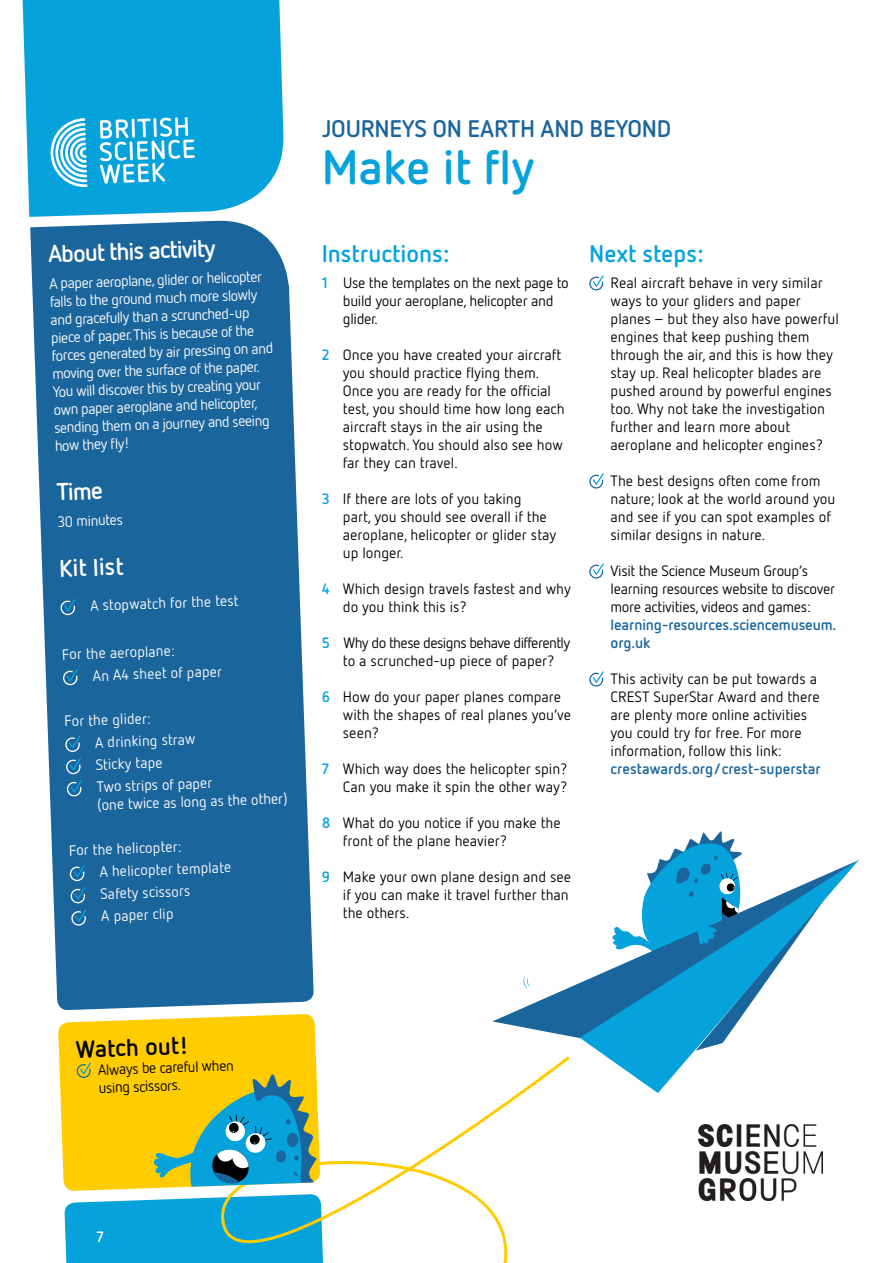
<style>
.page{position:relative;width:893px;height:1263px;background:#fff}
.page>*{position:absolute;margin:0;border:0;box-sizing:border-box;transform-origin:0 0}
.t1{font:700 48px "Netto OT";color:#06a2dc}
.t2{font:700 24px "Netto OT";color:#fff}
.t3{font:700 24px "Netto OT";letter-spacing:-.01em;color:#1b659d}
.t4{font:700 24px "Netto OT";color:#06a2dc}
.t5{font:700 24px "Netto OT";color:#000}
.t6{font:15px/18px "Netto OT";color:#000}
.t7{font:15px/18px "Netto OT";color:#fff}
.t8{font:15px/18px "Netto OT";letter-spacing:-.02em;color:#000}
.t9{font:700 15px/18px "Netto OT";letter-spacing:-.01em;color:#1b659d}
.t10{font:15px/18px "Netto OT";letter-spacing:-.04em;color:#000;text-align:center}
.t11{font:700 15px "Netto OT";color:#fff}
.s1{font-weight:700;color:#06a2dc}
</style>
<div class="page">
<svg style="left:22px;top:0;width:262px;height:217px;background:#17a8de"></svg>
<svg style="left:100px;top:117px;width:95px;height:67px"></svg>
<svg style="left:50px;top:118px;width:38px;height:70px"></svg>
<svg style="left:30px;top:220px;width:284px;height:790px;background:#3375a7"></svg>
<svg style="left:60px;top:599px;width:15px;height:16px"></svg>
<svg style="left:63px;top:669px;width:15px;height:16px"></svg>
<svg style="left:65px;top:736px;width:15px;height:16px"></svg>
<svg style="left:66px;top:758px;width:15px;height:16px"></svg>
<svg style="left:67px;top:780px;width:15px;height:16px"></svg>
<svg style="left:70px;top:865px;width:15px;height:16px"></svg>
<svg style="left:70px;top:887px;width:15px;height:16px"></svg>
<svg style="left:71px;top:909px;width:15px;height:17px"></svg>
<svg style="left:589px;top:275px;width:15px;height:15px"></svg>
<svg style="left:589px;top:473px;width:15px;height:15px"></svg>
<svg style="left:589px;top:563px;width:15px;height:15px"></svg>
<svg style="left:589px;top:671px;width:15px;height:15px"></svg>
<img style="left:784px;top:1125px;width:38px;height:68px">
<svg style="left:492px;top:976px;width:88px;height:62px"></svg>
<svg style="left:580px;top:860px;width:279px;height:194px"></svg>
<svg style="left:612px;top:831px;width:222px;height:219px"></svg>
<svg style="left:325px;top:1054px;width:459px;height:209px"></svg>
<svg style="left:58px;top:1014px;width:259px;height:169px;background:#ffd222"></svg>
<svg style="left:64px;top:1062px;width:261px;height:201px;background:#85b77e"></svg>
<h2 class="t2" style="left:48px;top:239px;width:169px;rotate:-2deg">About this activity</h2>
<p class="t7" style="left:49px;top:274px;width:223px;rotate:-2deg">A paper aeroplane, glider or helicopter falls to the ground much more slowly and gracefully than a scrunched-up piece of paper. This is because of the forces generated by air pressing on and moving over the surface of the paper.<br>You will discover this by creating your own paper aeroplane and helicopter, sending them on a journey and seeing how they fl y!</p>
<h2 class="t2" style="left:56px;top:477px;width:48px;rotate:-2deg">Time</h2>
<p class="t7" style="left:57px;top:512px;width:67px;rotate:-2deg">30 minutes</p>
<h2 class="t2" style="left:59px;top:553px;width:66px;rotate:-2deg">Kit list</h2>
<p class="t7" style="left:90px;top:596px;width:150px;rotate:-2deg">A stopwatch for the test</p>
<p class="t7" style="left:91px;top:642px;width:131px;line-height:22.2px;text-indent:-30px;rotate:-2deg">For the aeroplane:<br>An A4 sheet of paper</p>
<p class="t7" style="left:94px;top:709px;width:117px;line-height:22.2px;text-indent:-30px;rotate:-2deg">For the glider:<br>A drinking straw<br>Sticky tape<br>Two strips of paper</p>
<p class="t7" style="left:97px;top:795px;width:192px;rotate:-2deg">(one twice as long as the other)</p>
<p class="t7" style="left:98px;top:838px;width:133px;line-height:22.2px;text-indent:-30px;rotate:-2deg">For the helicopter:<br>A helicopter template<br>Safety scissors<br>A paper clip</p>
<h2 class="t3" style="left:322px;top:113px;width:351px">JOURNEYS ON EARTH AND BEYOND</h2>
<h1 class="t1" style="left:322px;top:137px;width:214px">Make it fly</h1>
<h2 class="t4" style="left:322px;top:239px;width:129px">Instructions:</h2>
<p class="t8" style="left:343px;top:273px;width:227px;text-indent:-21px"><span class="s1">1</span> Use the templates on the next page to build your aeroplane, helicopter and glider.</p>
<p class="t6" style="left:343px;top:345px;width:223px;text-indent:-21px"><span class="s1">2</span> Once you have created your aircraft you should practice flying them.<br>Once you are ready for the official test, you should time how long each aircraft stays in the air using the stopwatch. You should also see how far they can travel.</p>
<p class="t6" style="left:343px;top:489px;width:215px;text-indent:-21px"><span class="s1">3</span> If there are lots of you taking<br>part, you should see overall if the aeroplane, helicopter or glider stay up longer.</p>
<p class="t6" style="left:343px;top:579px;width:230px;text-indent:-21px"><span class="s1">4</span> Which design travels fastest and why do you think this is?</p>
<p class="t10" style="left:322px;top:633px;width:250px"><span class="s1">5</span> Why do these designs behave differently to a scrunched-up piece of paper?</p>
<p class="t6" style="left:343px;top:687px;width:230px;text-indent:-21px"><span class="s1">6</span> How do your paper planes compare with the shapes of real planes you’ve seen?</p>
<p class="t6" style="left:322px;top:759px;width:247px;text-align:right"><span class="s1">7</span> Which way does the helicopter spin?<br>Can you make it spin the other way?</p>
<p class="t6" style="left:343px;top:813px;width:219px;text-indent:-21px"><span class="s1">8</span> What do you notice if you make the front of the plane heavier?</p>
<p class="t6" style="left:343px;top:867px;width:230px;text-indent:-21px"><span class="s1">9</span> Make your own plane design and see if you can make it travel further than the others.</p>
<h2 class="t4" style="left:589px;top:239px;width:116px">Next steps:</h2>
<p class="t6" style="left:611px;top:273px;width:230px">Real aircraft behave in very similar ways to your gliders and paper planes – but they also have powerful engines that keep pushing them through the air, and this is how they stay up. Real helicopter blades are pushed around by powerful engines too. Why not take the investigation further and learn more about aeroplane and helicopter engines?</p>
<p class="t6" style="left:611px;top:471px;width:226px">The best designs often come from nature; look at the world around you and see if you can spot examples of similar designs in nature.</p>
<p class="t8" style="left:611px;top:561px;width:226px">Visit the Science Museum Group’s learning resources website to discover more activities, videos and games:</p>
<p class="t9" style="left:611px;top:615px;width:227px">learning-resources.sciencemuseum. org.uk</p>
<p class="t6" style="left:611px;top:669px;width:211px">This activity can be put towards a<br>CREST SuperStar Award and there are plenty more online activities you could try for free. For more information, follow this link:</p>
<p class="t9" style="left:611px;top:759px;width:212px">crestawards.org/crest-superstar</p>
<h2 class="t5" style="left:75px;top:1034px;width:114px;rotate:-2deg">Watch out!</h2>
<p class="t6" style="left:98px;top:1060px;width:138px;rotate:-2deg">Always be careful when using scissors.</p>
<p class="t11" style="left:97px;top:1227px;width:9px">7</p>
</div>
